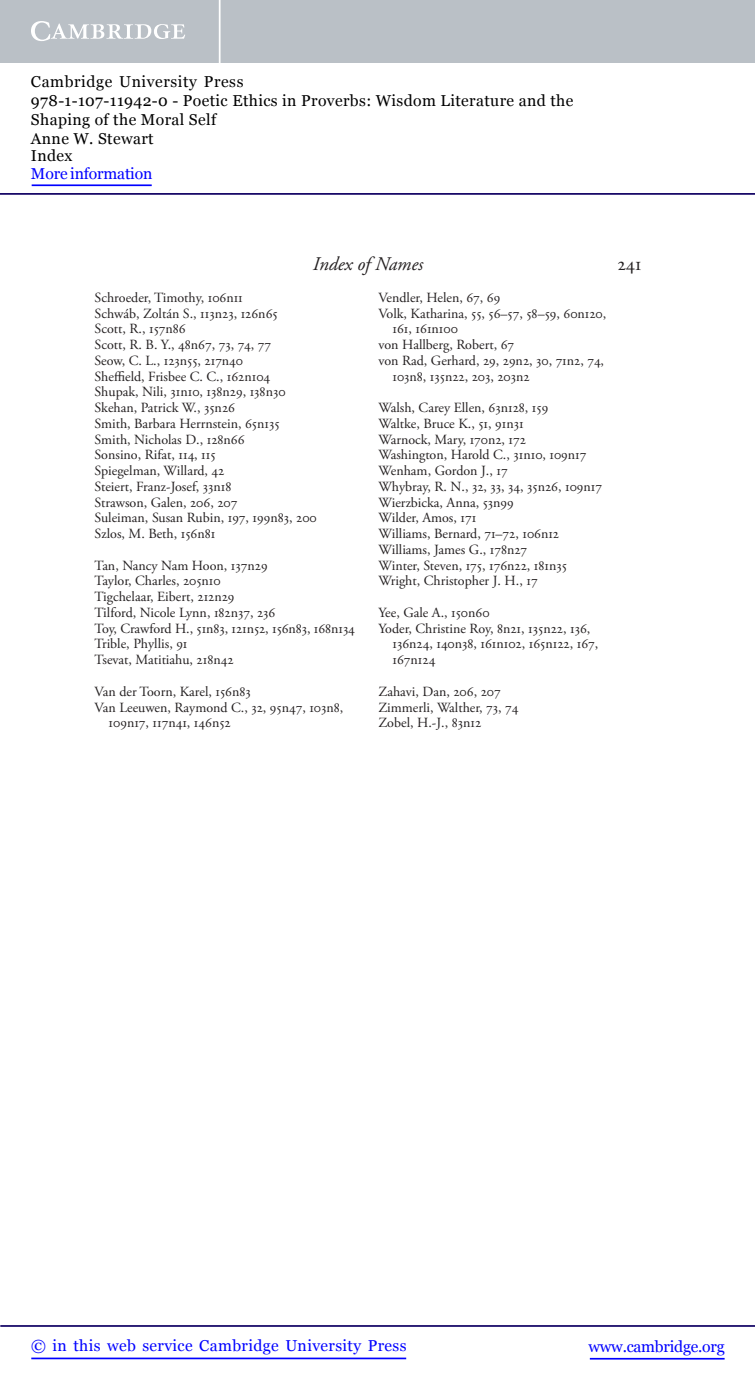
<style>
.page{position:relative;width:755px;height:1385px;background:#fff}
.page>*{position:absolute;margin:0;border:0;box-sizing:border-box;transform-origin:0 0}
.t1{font:italic 19.25px "Adobe Garamond Pro";color:#231f20}
.t2{font:19.25px "Adobe Garamond Pro";color:#231f20}
.t3{font:15.75px/18.9px "Georgia";letter-spacing:.025em;color:#000}
.t4{font:15.75px "Georgia";letter-spacing:.025em;color:#00f}
.t5{font:15.75px "Georgia";letter-spacing:-.015em;color:#00f}
.t6{font:15.75px "Georgia";letter-spacing:-.01em;color:#00f}
.t7{font:14px/15.8px "Adobe Garamond Pro";color:#231f20}
</style>
<div class="page">
<hr style="left:589px;top:1358px;width:135px;height:1px;background:#00f">
<hr style="left:0;top:1325px;width:754px;height:2px;background:#150666">
<hr style="left:31px;top:1357px;width:375px;height:2px;background:#00f">
<div style="left:0;top:0;width:754px;height:63px;background:#bac0c6"></div>
<svg style="left:31px;top:21px;width:154px;height:20px"></svg>
<hr style="left:219px;top:0;width:1px;height:63px;background:#fff">
<hr style="left:0;top:193px;width:754px;height:2px;background:#150666">
<hr style="left:32px;top:184px;width:120px;height:2px;background:#00f">
<p class="t3" style="left:31px;top:73px;width:543px">Cambridge University Press<br>978-1-107-11942-0 - Poetic Ethics in Proverbs: Wisdom Literature and the Shaping of the Moral Self<br>Anne W. Stewart</p>
<p class="t3" style="left:31px;top:146px;width:43px">Index</p>
<p class="t6" style="left:31px;top:164px;width:123px">More information</p>
<h1 class="t1" style="left:312px;top:257px;width:112px">Index of Names</h1>
<h1 class="t2" style="left:617px;top:257px;width:25px">241</h1>
<p class="t7" style="left:94px;top:291px;width:223px">Schroeder, Timothy, 106n11<br>Schwáb, Zoltán S., 113n23 , 126n65<br>Scott, R., 157n86<br>Scott, R. B. Y., 48n67 , 73 , 74 , 77<br>Seow, C. L., 123n55 , 217n40<br>Sheffield, Frisbee C. C., 162n104<br>Shupak, Nili, 31n10 , 138n29 , 138n30<br>Skehan, Patrick W., 35n26<br>Smith, Barbara Herrnstein, 65n135<br>Smith, Nicholas D., 128n66<br>Sonsino, Rifat, 114 , 115<br>Spiegelman, Willard, 42<br>Steiert, Franz-Josef, 33n18<br>Strawson, Galen, 206 , 207<br>Suleiman, Susan Rubin, 197 , 199n83 , 200<br>Szlos, M. Beth, 156n81</p>
<p class="t7" style="left:94px;top:559px;width:261px">Tan, Nancy Nam Hoon, 137n29<br>Taylor, Charles, 205n10<br>Tigchelaar, Eibert, 212n29<br>Tilford, Nicole Lynn, 182n37 , 236<br>Toy, Crawford H., 51n83 , 121n52 , 156n83 , 168n134<br>Trible, Phyllis, 91<br>Tsevat, Matitiahu, 218n42</p>
<p class="t7" style="left:94px;top:685px;width:158px">Van der Toorn, Karel, 156n83</p>
<p class="t7" style="left:94px;top:700px;width:250px">Van Leeuwen, Raymond C., 32 , 95n47 , 103n8 ,</p>
<p class="t7" style="left:108px;top:716px;width:123px">109n17 , 117n41 , 146n52</p>
<p class="t7" style="left:378px;top:291px;width:123px">Vendler, Helen, 67 , 69</p>
<p class="t7" style="left:378px;top:307px;width:229px">Volk, Katharina, 55 , 56 – 57 , 58 – 59 , 60n120 ,</p>
<p class="t7" style="left:392px;top:322px;width:67px">161 , 161n100</p>
<p class="t7" style="left:378px;top:338px;width:137px">von Hallberg, Robert, 67</p>
<p class="t7" style="left:378px;top:354px;width:227px">von Rad, Gerhard, 29 , 29n2 , 30 , 71n2 , 74 ,</p>
<p class="t7" style="left:392px;top:370px;width:138px">103n8 , 135n22 , 203 , 203n2</p>
<p class="t7" style="left:378px;top:401px;width:225px">Walsh, Carey Ellen, 63n128 , 159<br>Waltke, Bruce K., 51 , 91n31<br>Warnock, Mary, 170n2 , 172<br>Washington, Harold C., 31n10 , 109n17<br>Wenham, Gordon J., 17<br>Whybray, R. N., 32 , 33 , 34 , 35n26 , 109n17<br>Wierzbicka, Anna, 53n99<br>Wilder, Amos, 171<br>Williams, Bernard, 71 – 72 , 106n12<br>Williams, James G., 178n27<br>Winter, Steven, 175 , 176n22 , 181n35<br>Wright, Christopher J. H., 17</p>
<p class="t7" style="left:378px;top:606px;width:112px">Yee, Gale A., 150n60</p>
<p class="t7" style="left:378px;top:622px;width:213px">Yoder, Christine Roy, 8n21 , 135n22 , 136 ,</p>
<p class="t7" style="left:392px;top:637px;width:207px">136n24 , 140n38 , 161n102 , 165n122 , 167 ,</p>
<p class="t7" style="left:392px;top:653px;width:44px">167n124</p>
<p class="t7" style="left:378px;top:685px;width:141px">Zahavi, Dan, 206 , 207<br>Zimmerli, Walther, 73 , 74<br>Zobel, H.-J., 83n12</p>
<p class="t4" style="left:31px;top:1336px;width:376px">© in this web service Cambridge University Press</p>
<p class="t5" style="left:588px;top:1336px;width:137px">www.cambridge.org</p>
</div>
